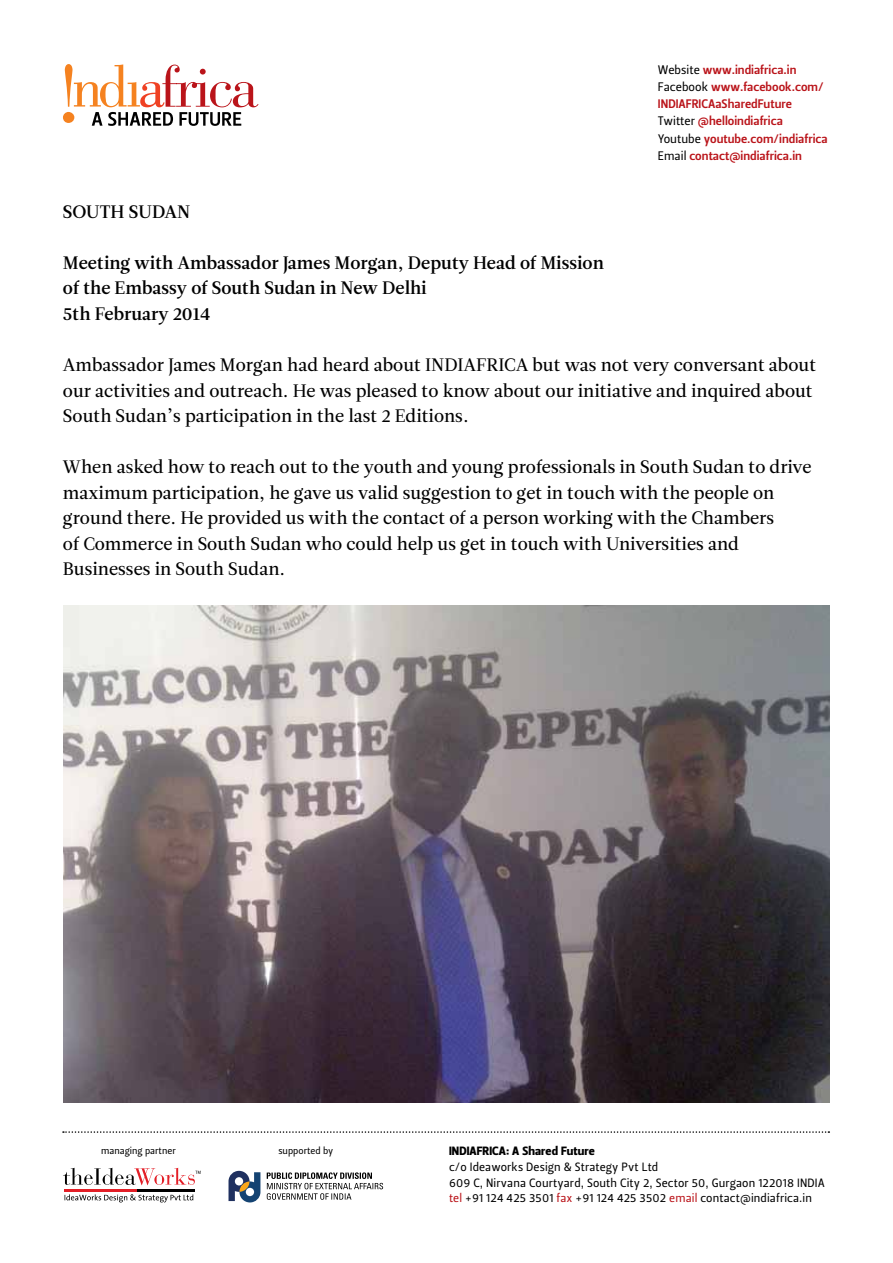
<style>
.page{position:relative;width:893px;height:1263px;background:#fff}
.page>*{position:absolute;margin:0;border:0;box-sizing:border-box;transform-origin:0 0}
.t1{font:18px/25.5px "Leitura Roman 2";color:#000}
.t2{font:18px/25.5px "Leitura Roman 3";color:#000}
.t3{font:12.3px/17.2px "Leitura Sans Grot 3";color:#ba141a}
.t4{font:12px/15.8px "Leitura Sans Grot 2";letter-spacing:.01em;color:#000}
.t5{font:12px "Leitura Sans Grot 4";letter-spacing:.01em;color:#000}
.t6{font:9.9px "Leitura Sans Grot 2";color:#000}
.s1{font-family:"Leitura Sans Grot 2";color:#000}
.s2{color:#ba141a}
</style>
<div class="page">
<div style="left:63px;top:112px;width:11px;height:11px;background:#f58220;border-radius:50%"></div>
<svg style="left:65px;top:64px;width:193px;height:62px"></svg>
<svg style="left:228px;top:1171px;width:32px;height:31px"></svg>
<svg style="left:267px;top:1172px;width:116px;height:28px"></svg>
<svg style="left:63px;top:1167px;width:138px;height:18px"></svg>
<hr style="left:136px;top:1189px;width:59px;height:2px;background:#000">
<hr style="left:64px;top:1189px;width:72px;height:2px;background:#e31f27">
<svg style="left:65px;top:1194px;width:128px;height:8px"></svg>
<svg style="left:63px;top:1131px;width:766px;height:2px"></svg>
<img style="left:64px;top:606px;width:765px;height:497px">
<p class="t3" style="left:658px;top:61px;width:171px"><span class="s1">Website</span> www.indiafrica.in<br><span class="s1">Facebook</span> www.facebook.com/<br>INDIAFRICAaSharedFuture<br><span class="s1">Twitter</span> @helloindiafrica<br><span class="s1">Youtube</span> youtube.com/indiafrica<br><span class="s1">Email</span> contact@indiafrica.in</p>
<p class="t2" style="left:63px;top:199px;width:129px">SOUTH SUDAN</p>
<p class="t2" style="left:63px;top:250px;width:542px">Meeting with Ambassador James Morgan, Deputy Head of Mission of the Embassy of South Sudan in New Delhi<br>5th February 2014</p>
<p class="t1" style="left:63px;top:352px;width:755px">Ambassador James Morgan had heard about INDIAFRICA but was not very conversant about our activities and outreach. He was pleased to know about our initiative and inquired about<br>South Sudan’s participation in the last 2 Editions.</p>
<p class="t1" style="left:63px;top:454px;width:750px">When asked how to reach out to the youth and young professionals in South Sudan to drive maximum participation, he gave us valid suggestion to get in touch with the people on ground there. He provided us with the contact of a person working with the Chambers<br>of Commerce in South Sudan who could help us get in touch with Universities and Businesses in South Sudan.</p>
<p class="t6" style="left:101px;top:1145px;width:76px">managing partner</p>
<p class="t6" style="left:278px;top:1145px;width:56px">supported by</p>
<p class="t5" style="left:449px;top:1144px;width:147px">INDIAFRICA: A Shared Future</p>
<p class="t4" style="left:449px;top:1159px;width:377px">c/o Ideaworks Design &amp; Strategy Pvt Ltd<br>609 C, Nirvana Courtyard, South City 2, Sector 50, Gurgaon 122018 INDIA <span class="s2">tel</span> +91 124 425 3501 <span class="s2">fax</span> +91 124 425 3502 <span class="s2">email</span> contact@indiafrica.in</p>
</div>
